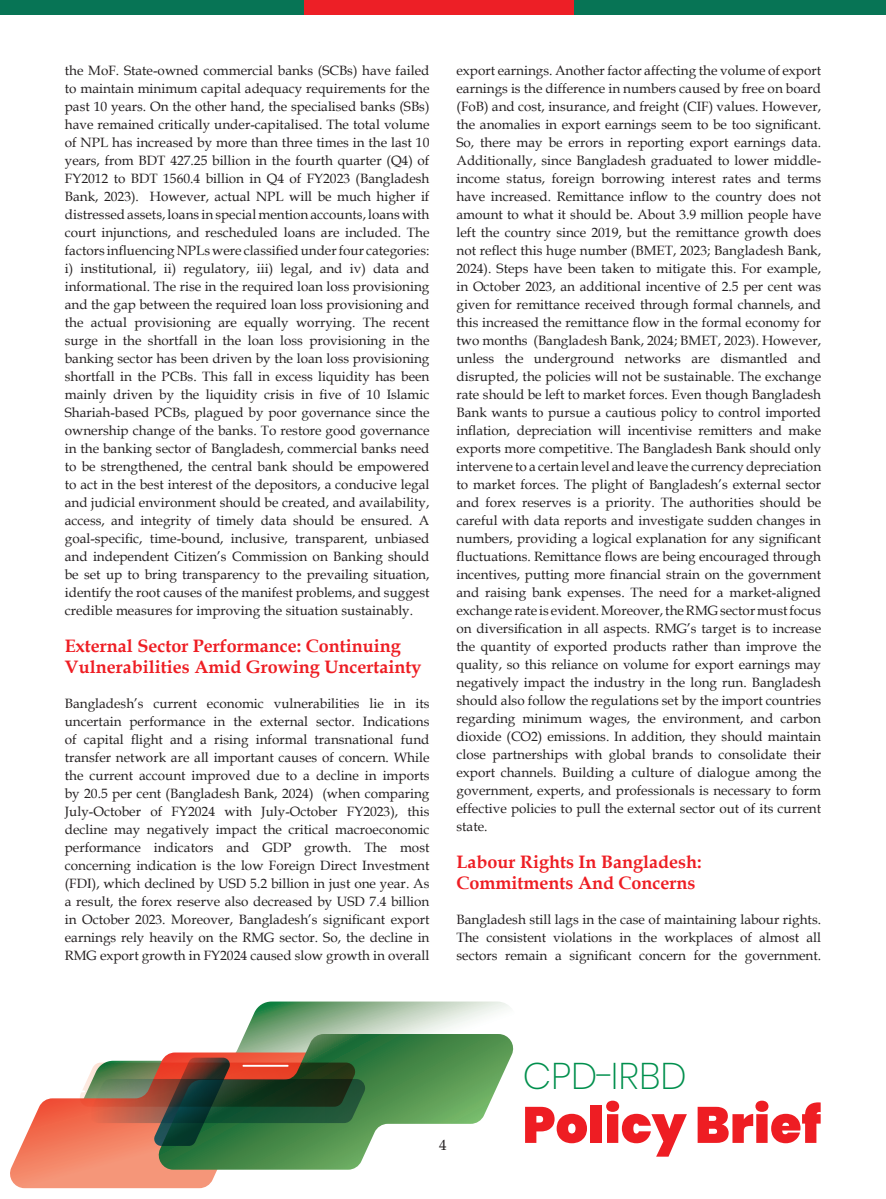
<style>
.page{position:relative;width:886px;height:1199px;background:#fff}
.page>*{position:absolute;margin:0;border:0;box-sizing:border-box;transform-origin:0 0}
.t1{font:900 51px "Poppins";color:#ee1d23}
.t2{font:200 37.05px "Poppins";color:#008f4d}
.t3{font:700 18px/21px "Book Antiqua";color:#ee1d23}
.t4{font:15px "Book Antiqua";color:#231f20}
.t5{font:13.5px/18px "Book Antiqua";color:#231f20;text-align:justify}
</style>
<div class="page">
<div style="left:0;top:0;width:304px;height:15px;background:#077455"></div>
<div style="left:304px;top:0;width:270px;height:15px;background:#ed1f26"></div>
<div style="left:574px;top:0;width:312px;height:15px;background:#077455"></div>
<svg style="left:244px;top:1001px;width:265px;height:33px"></svg>
<svg style="left:10px;top:1098px;width:207px;height:90px;background:#f5957b"></svg>
<svg style="left:156px;top:1034px;width:358px;height:136px"></svg>
<svg style="left:80px;top:1057px;width:285px;height:89px;background:#615e3f"></svg>
<hr style="left:10px;top:1090px;width:75px;height:2px;background:#fff">
<hr style="left:242px;top:1065px;width:46px;height:2px;background:#fff">
<p class="t5" style="left:65px;top:61px;width:366px">the MoF. State-owned commercial banks (SCBs) have failed to maintain minimum capital adequacy requirements for the past 10 years. On the other hand, the specialised banks (SBs) have remained critically under-capitalised. The total volume of NPL has increased by more than three times in the last 10 years, from BDT 427.25 billion in the fourth quarter (Q4) of FY2012 to BDT 1560.4 billion in Q4 of FY2023 (Bangladesh Bank, 2023). However, actual NPL will be much higher if distressed assets, loans in special mention accounts, loans with court injunctions, and rescheduled loans are included. The factors influencing NPLs were classified under four categories: i) institutional, ii) regulatory, iii) legal, and iv) data and informational. The rise in the required loan loss provisioning and the gap between the required loan loss provisioning and the actual provisioning are equally worrying. The recent surge in the shortfall in the loan loss provisioning in the banking sector has been driven by the loan loss provisioning shortfall in the PCBs. This fall in excess liquidity has been mainly driven by the liquidity crisis in five of 10 Islamic Shariah-based PCBs, plagued by poor governance since the ownership change of the banks. To restore good governance in the banking sector of Bangladesh, commercial banks need to be strengthened, the central bank should be empowered to act in the best interest of the depositors, a conducive legal and judicial environment should be created, and availability, access, and integrity of timely data should be ensured. A goal-specific, time-bound, inclusive, transparent, unbiased and independent Citizen’s Commission on Banking should be set up to bring transparency to the prevailing situation, identify the root causes of the manifest problems, and suggest credible measures for improving the situation sustainably.</p>
<p class="t3" style="left:65px;top:635px;width:358px">External Sector Performance: Continuing<br>Vulnerabilities Amid Growing Uncertainty</p>
<p class="t5" style="left:65px;top:694px;width:366px">Bangladesh’s current economic vulnerabilities lie in its uncertain performance in the external sector. Indications of capital flight and a rising informal transnational fund transfer network are all important causes of concern. While the current account improved due to a decline in imports by 20.5 per cent (Bangladesh Bank, 2024) (when comparing July-October of FY2024 with July-October FY2023), this decline may negatively impact the critical macroeconomic performance indicators and GDP growth. The most concerning indication is the low Foreign Direct Investment (FDI), which declined by USD 5.2 billion in just one year. As a result, the forex reserve also decreased by USD 7.4 billion in October 2023. Moreover, Bangladesh’s significant export earnings rely heavily on the RMG sector. So, the decline in RMG export growth in FY2024 caused slow growth in overall</p>
<p class="t5" style="left:456px;top:61px;width:366px">export earnings. Another factor affecting the volume of export earnings is the difference in numbers caused by free on board (FoB) and cost, insurance, and freight (CIF) values. However, the anomalies in export earnings seem to be too significant.<br>So, there may be errors in reporting export earnings data.<br>Additionally, since Bangladesh graduated to lower middle&shy;income status, foreign borrowing interest rates and terms have increased. Remittance inflow to the country does not amount to what it should be. About 3.9 million people have left the country since 2019, but the remittance growth does not reflect this huge number (BMET, 2023; Bangladesh Bank, 2024). Steps have been taken to mitigate this. For example, in October 2023, an additional incentive of 2.5 per cent was given for remittance received through formal channels, and this increased the remittance flow in the formal economy for two months (Bangladesh Bank, 2024; BMET, 2023). However, unless the underground networks are dismantled and disrupted, the policies will not be sustainable. The exchange rate should be left to market forces. Even though Bangladesh Bank wants to pursue a cautious policy to control imported inflation, depreciation will incentivise remitters and make exports more competitive. The Bangladesh Bank should only intervene to a certain level and leave the currency depreciation to market forces. The plight of Bangladesh’s external sector and forex reserves is a priority. The authorities should be careful with data reports and investigate sudden changes in numbers, providing a logical explanation for any significant fluctuations. Remittance flows are being encouraged through incentives, putting more financial strain on the government and raising bank expenses. The need for a market-aligned exchange rate is evident. Moreover, the RMG sector must focus on diversification in all aspects. RMG’s target is to increase the quantity of exported products rather than improve the quality, so this reliance on volume for export earnings may negatively impact the industry in the long run. Bangladesh should also follow the regulations set by the import countries regarding minimum wages, the environment, and carbon dioxide (CO2) emissions. In addition, they should maintain close partnerships with global brands to consolidate their export channels. Building a culture of dialogue among the government, experts, and professionals is necessary to form effective policies to pull the external sector out of its current state.</p>
<p class="t3" style="left:456px;top:851px;width:246px">Labour Rights In Bangladesh:<br>Commitments And Concerns</p>
<p class="t5" style="left:456px;top:910px;width:366px">Bangladesh still lags in the case of maintaining labour rights.<br>The consistent violations in the workplaces of almost all sectors remain a significant concern for the government.</p>
<p class="t4" style="left:439px;top:1135px;width:9px">4</p>
<h2 class="t2" style="left:522px;top:1054px;width:166px">CPD-IRBD</h2>
<h1 class="t1" style="left:522px;top:1095px;width:300px">Policy Brief</h1>
</div>
